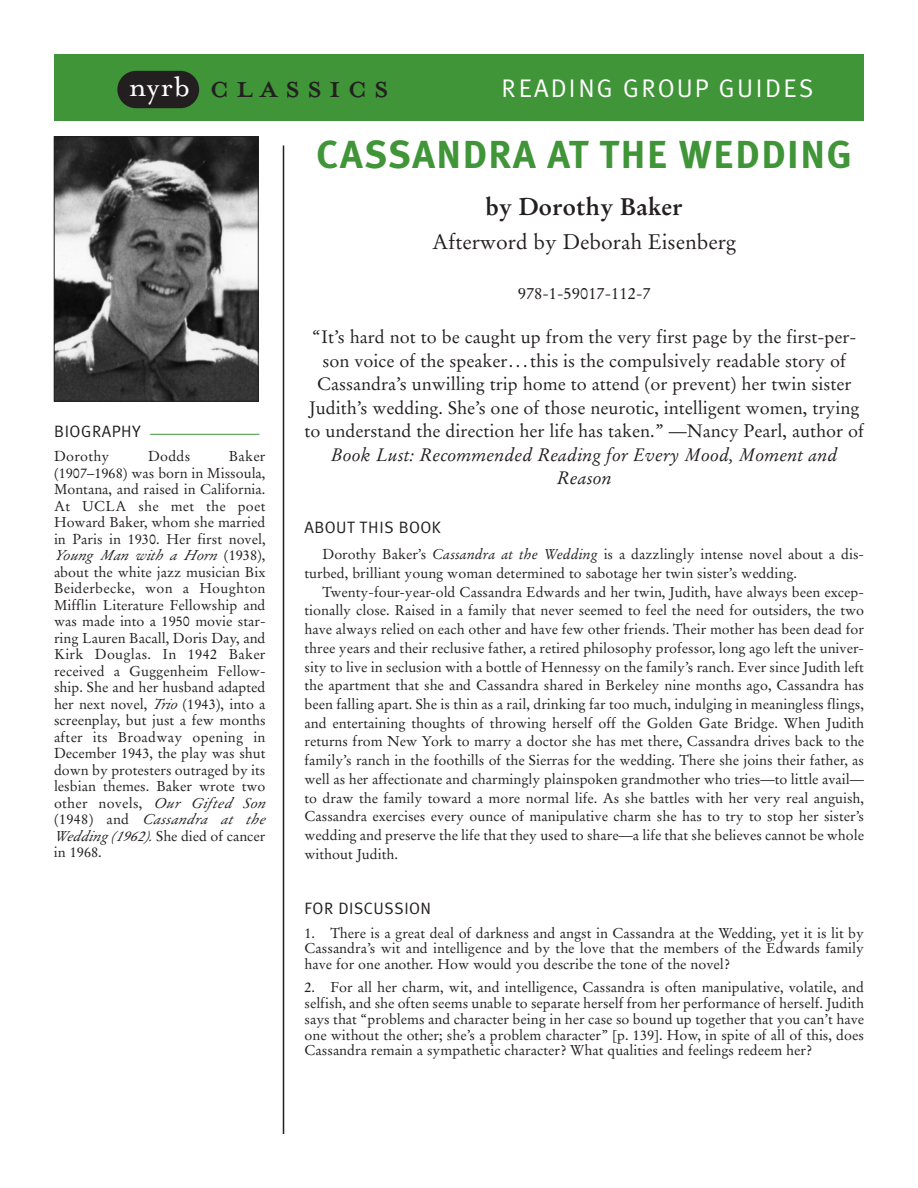
<style>
.page{position:relative;width:918px;height:1188px;background:#fff}
.page>*{position:absolute;margin:0;border:0;box-sizing:border-box;transform-origin:0 0}
.t1{font:44.7px "Mrs Eaves Petite Caps";letter-spacing:.14em;color:#231f20}
.t2{font:700 39px "Meta Plus";letter-spacing:.025em;color:#3f9537}
.t3{font:25.5px "Meta Plus Normal";letter-spacing:.09em;color:#fff}
.t4{font:700 24px "Stempel Garamond";color:#231f20}
.t5{font:21px "Stempel Garamond";color:#231f20}
.t6{font:18px/23.4px "Stempel Garamond";color:#231f20;text-align:center}
.t7{font:italic 18px/23.4px "Stempel Garamond";color:#231f20;text-align:center}
.t8{font:16.5px "Meta Plus Normal";letter-spacing:.025em;color:#231f20}
.t9{font:16.5px "Stempel Garamond";color:#231f20}
.t10{font:14.25px/16.5px "Stempel Garamond";color:#231f20;text-align:justify}
.t11{font:14.25px "Stempel Garamond";letter-spacing:.02em;color:#231f20}
.s1{font-family:"Mrs Eaves Roman";font-size:32.25px;color:#fff}
.s2{font-style:italic}
</style>
<div class="page">
<div style="left:54px;top:54px;width:810px;height:66px;background:#3f9537"></div>
<div style="left:117px;top:71px;width:82px;height:37px;background:#231f20;border-radius:19px"></div>
<hr style="left:283px;top:146px;width:1px;height:988px;background:#231f20">
<hr style="left:150px;top:434px;width:109px;height:1px;background:#3f9537">
<img style="left:56px;top:138px;width:200px;height:261px">
<div style="left:54px;top:136px;width:204px;height:265px;border:1px solid #231f20"></div>
<h1 class="t1" style="left:129px;top:56px;width:262px"><span class="s1">nyrb</span> classics</h1>
<h3 class="t3" style="left:502px;top:74px;width:313px">READING GROUP GUIDES</h3>
<h2 class="t2" style="left:316px;top:132px;width:537px">CASSANDRA AT THE WEDDING</h2>
<h3 class="t4" style="left:486px;top:196px;width:199px">by Dorothy Baker</h3>
<h3 class="t5" style="left:432px;top:233px;width:306px">Afterword by Deborah Eisenberg</h3>
<p class="t9" style="left:518px;top:286px;width:134px">978-1-59017-112-7</p>
<p class="t6" style="left:305px;top:327px;width:561px">“It’s hard not to be caught up from the very first page by the first-per&shy;son voice of the speaker. . . this is the compulsively readable story of Cassandra’s unwilling trip home to attend (or prevent) her twin sister Judith’s wedding. She’s one of those neurotic, intelligent women, trying to understand the direction her life has taken.” —Nancy Pearl, author of</p>
<p class="t7" style="left:331px;top:444px;width:508px">Book Lust: Recommended Reading for Every Mood, Moment and<br>Reason</p>
<p class="t8" style="left:304px;top:518px;width:138px">ABOUT THIS BOOK</p>
<p class="t10" style="left:304px;top:546px;width:561px;line-height:18.8px;text-indent:18px">Dorothy Baker’s <span class="s2">Cassandra at the Wedding</span> is a dazzlingly intense novel about a dis&shy;turbed, brilliant young woman determined to sabotage her twin sister’s wedding.</p>
<p class="t10" style="left:304px;top:584px;width:561px;line-height:18.8px;text-indent:18px">Twenty-four-year-old Cassandra Edwards and her twin, Judith, have always been excep&shy;tionally close. Raised in a family that never seemed to feel the need for outsiders, the two have always relied on each other and have few other friends. Their mother has been dead for three years and their reclusive father, a retired philosophy professor, long ago left the univer&shy;sity to live in seclusion with a bottle of Hennessy on the family’s ranch. Ever since Judith left the apartment that she and Cassandra shared in Berkeley nine months ago, Cassandra has been falling apart. She is thin as a rail, drinking far too much, indulging in meaningless flings, and entertaining thoughts of throwing herself off the Golden Gate Bridge. When Judith returns from New York to marry a doctor she has met there, Cassandra drives back to the family’s ranch in the foothills of the Sierras for the wedding. There she joins their father, as well as her affectionate and charmingly plainspoken grandmother who tries—to little avail— to draw the family toward a more normal life. As she battles with her very real anguish, Cassandra exercises every ounce of manipulative charm she has to try to stop her sister’s wedding and preserve the life that they used to share—a life that she believes cannot be whole without Judith.</p>
<p class="t8" style="left:54px;top:422px;width:88px">BIOGRAPHY</p>
<p class="t11" style="left:54px;top:450px;width:57px">Dorothy</p>
<p class="t10" style="left:148px;top:450px;width:44px">Dodds</p>
<p class="t10" style="left:54px;top:450px;width:216px;text-align:left;text-indent:175px">Baker (1907–1968) was born in Missoula,<br>Montana, and raised in California.<br>At UCLA she met the poet<br>Howard Baker, whom she married in Paris in 1930. Her first novel,<br><span class="s2">Young Man with a Horn</span> (1938), about the white jazz musician Bix<br>Beiderbecke, won a Houghton<br>Mifflin Literature Fellowship and was made into a 1950 movie star&shy;ring Lauren Bacall, Doris Day, and<br>Kirk Douglas. In 1942 Baker received a Guggenheim Fellow&shy;ship. She and her husband adapted her next novel, <span class="s2">Trio</span> (1943), into a screenplay, but just a few months after its Broadway opening in<br>December 1943, the play was shut down by protesters outraged by its lesbian themes. Baker wrote two other novels, <span class="s2">Our Gifted Son </span>(1948) and <span class="s2">Cassandra at the<br>Wedding (1962).</span>She died of cancer in 1968.</p>
<p class="t8" style="left:304px;top:899px;width:128px">FOR DISCUSSION</p>
<p class="t10" style="left:304px;top:926px;width:561px;line-height:15.8px">1. There is a great deal of darkness and angst in Cassandra at the Wedding, yet it is lit by Cassandra’s wit and intelligence and by the love that the members of the Edwards family have for one another. How would you describe the tone of the novel?</p>
<p class="t10" style="left:304px;top:981px;width:561px;line-height:15.8px">2. For all her charm, wit, and intelligence, Cassandra is often manipulative, volatile, and selfish, and she often seems unable to separate herself from her performance of herself. Judith says that “problems and character being in her case so bound up together that you can’t have one without the other; she’s a problem character” [p. 139]. How, in spite of all of this, does Cassandra remain a sympathetic character? What qualities and feelings redeem her?</p>
</div>
